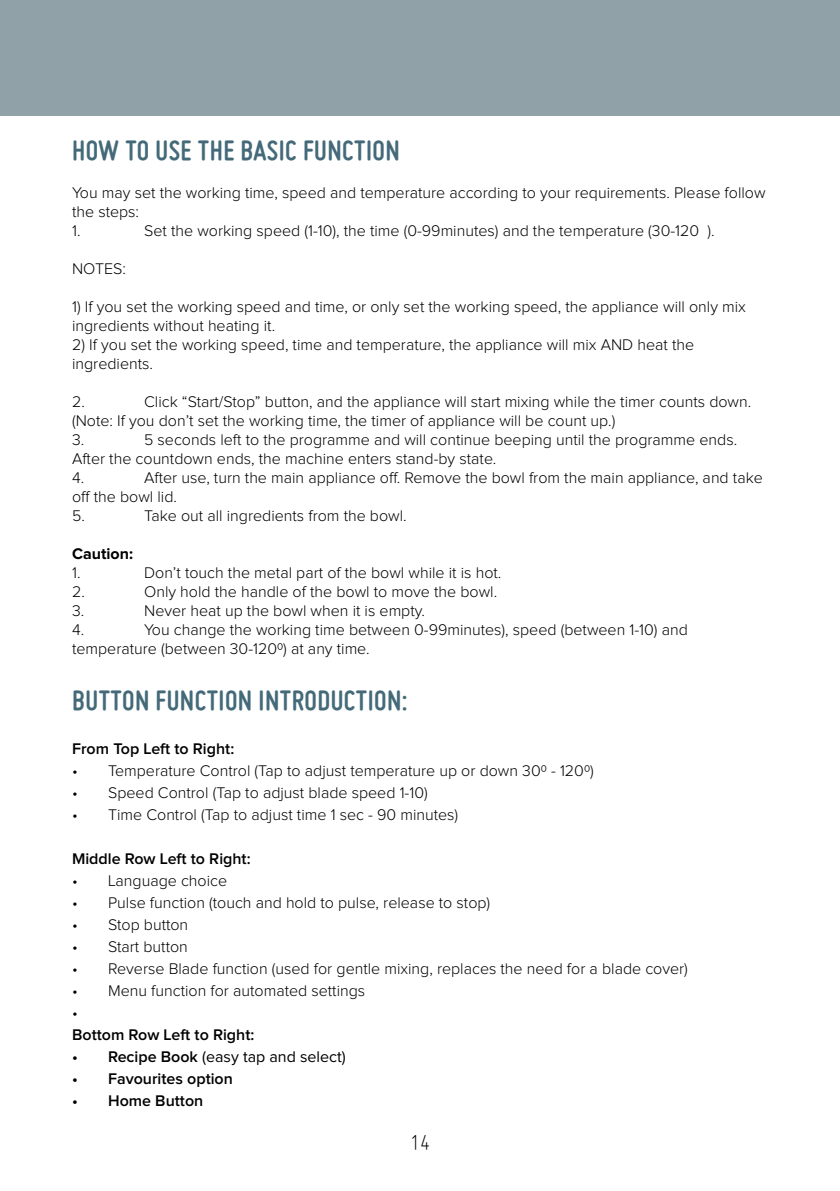
<style>
.page{position:relative;width:840px;height:1191px;background:#fff}
.page>*{position:absolute;margin:0;border:0;box-sizing:border-box;transform-origin:0 0}
.t1{font:700 30px "Miso";letter-spacing:.015em;color:#446a79}
.t2{font:300 24px "Miso";color:#000}
.t3{font:300 16px/19px "Proxima Nova";color:#000}
.t4{font:600 16px "Proxima Nova";color:#000}
.t5{font:16px "Proxima Nova";color:#000}
.t6{font:700 16px "Proxima Nova";color:#000}
.s1{font-weight:600}
</style>
<div class="page">
<div style="left:0;top:0;width:839px;height:116px;background:#90a2a8"></div>
<h1 class="t1" style="left:72px;top:133px;width:329px">HOW TO USE THE BASIC FUNCTION</h1>
<p class="t3" style="left:72px;top:184px;width:694px">You may set the working time, speed and temperature according to your requirements. Please follow the steps:<br>1.</p>
<p class="t3" style="left:144px;top:222px;width:571px">Set the working speed (1-10), the time (0-99minutes) and the temperature (30-120℃).</p>
<p class="t3" style="left:72px;top:260px;width:55px">NOTES:</p>
<p class="t3" style="left:72px;top:298px;width:675px">1) If you set the working speed and time, or only set the working speed, the appliance will only mix ingredients without heating it.</p>
<p class="t3" style="left:72px;top:336px;width:623px">2) If you set the working speed, time and temperature, the appliance will mix AND heat the ingredients.</p>
<p class="t3" style="left:72px;top:392px;width:14px">2.</p>
<p class="t3" style="left:72px;top:392px;width:680px;text-indent:72px">Click “Start/Stop” button, and the appliance will start mixing while the timer counts down. (Note: If you don’t set the working time, the timer of appliance will be count up.)<br>3.</p>
<p class="t3" style="left:72px;top:430px;width:666px;text-indent:72px">5 seconds left to the programme and will continue beeping until the programme ends.<br>After the countdown ends, the machine enters stand-by state.<br>4.</p>
<p class="t3" style="left:72px;top:468px;width:691px;text-indent:72px">After use, turn the main appliance off. Remove the bowl from the main appliance, and take off the bowl lid.<br>5.</p>
<p class="t3" style="left:144px;top:506px;width:264px">Take out all ingredients from the bowl.</p>
<p class="t6" style="left:72px;top:544px;width:62px">Caution:</p>
<p class="t3" style="left:72px;top:563px;width:10px">1.</p>
<p class="t3" style="left:144px;top:563px;width:358px">Don’t touch the metal part of the bowl while it is hot.</p>
<p class="t3" style="left:72px;top:582px;width:14px">2.</p>
<p class="t3" style="left:144px;top:582px;width:354px">Only hold the handle of the bowl to move the bowl.</p>
<p class="t3" style="left:72px;top:601px;width:14px">3.</p>
<p class="t3" style="left:144px;top:601px;width:282px">Never heat up the bowl when it is empty.</p>
<p class="t3" style="left:72px;top:620px;width:14px">4.</p>
<p class="t3" style="left:72px;top:620px;width:617px;text-indent:72px">You change the working time between 0-99minutes), speed (between 1-10) and temperature (between 30-1200) at any time.</p>
<h1 class="t1" style="left:72px;top:683px;width:336px">BUTTON FUNCTION INTRODUCTION:</h1>
<p class="t4" style="left:72px;top:741px;width:163px">From Top Left to Right:</p>
<p class="t3" style="left:72px;top:762px;width:523px">• Temperature Control (Tap to adjust temperature up or down 300 - 1200)</p>
<p class="t3" style="left:72px;top:784px;width:357px">• Speed Control (Tap to adjust blade speed 1-10)</p>
<p class="t3" style="left:72px;top:806px;width:387px">• Time Control (Tap to adjust time 1 sec - 90 minutes)</p>
<p class="t4" style="left:72px;top:851px;width:180px">Middle Row Left to Right:</p>
<p class="t3" style="left:72px;top:872px;width:156px">• Language choice</p>
<p class="t3" style="left:72px;top:894px;width:419px">• Pulse function (touch and hold to pulse, release to stop)</p>
<p class="t3" style="left:72px;top:916px;width:118px">• Stop button</p>
<p class="t3" style="left:72px;top:938px;width:117px">• Start button</p>
<p class="t3" style="left:72px;top:960px;width:617px">• Reverse Blade function (used for gentle mixing, replaces the need for a blade cover)</p>
<p class="t3" style="left:72px;top:980px;width:294px;line-height:22px">• Menu function for automated settings •</p>
<p class="t4" style="left:72px;top:1027px;width:183px">Bottom Row Left to Right:</p>
<p class="t5" style="left:72px;top:1049px;width:275px"><span class="s1">• Recipe Book</span> (easy tap and select)</p>
<p class="t4" style="left:72px;top:1071px;width:162px">• Favourites option</p>
<p class="t4" style="left:72px;top:1093px;width:133px">• Home Button</p>
<h2 class="t2" style="left:410px;top:1129px;width:21px">14</h2>
</div>
